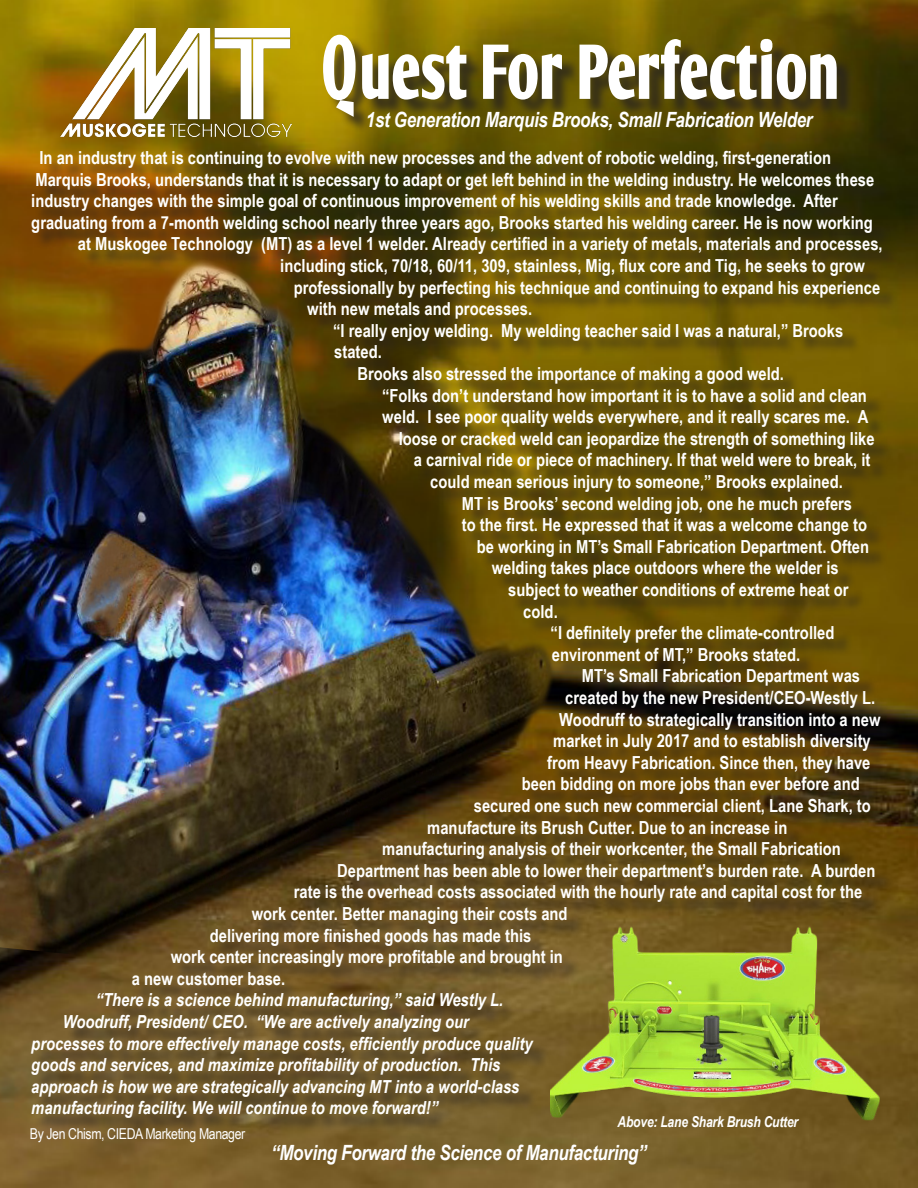
<style>
.page{position:relative;width:918px;height:1188px;background:#fff}
.page>*{position:absolute;margin:0;border:0;box-sizing:border-box;transform-origin:0 0}
.t1{font:700 76.05px "Arm Wrestler";color:#fff;scale:.71 1}
.t2{font:italic 700 21px "Arial Narrow";letter-spacing:-.015em;color:#fff}
.t3{font:700 18px/21.6px "Arial Narrow";color:#fff}
.t4{font:italic 700 18px/21.6px "Arial Narrow";color:#fff}
.PCI_News_Text{font:15px "Arial Narrow";letter-spacing:-.025em;color:#fff}
.t5{font:italic 700 15px "Arial Narrow";letter-spacing:-.015em;color:#fff}
.s1{font-size:88.2px}
</style>
<div class="page">
<img style="left:0;top:0;width:918px;height:1187px">
<div style="left:325px;top:37px;width:530px;height:97px;background:#231f20;opacity:.75"></div>
<div style="left:34px;top:154px;width:866px;height:982px;background:#231f20;opacity:.75"></div>
<img style="left:60px;top:28px;width:231px;height:108px">
<img style="left:551px;top:904px;width:330px;height:223px">
<img style="left:0;top:235px;width:608px;height:731px">
<p class="t1" style="left:323px;top:27px;width:735px"><span class="s1">Q</span>uest For Perfection</p>
<p class="t3" style="left:40px;top:146px;width:793px">In an industry that is continuing to evolve with new processes and the advent of robotic welding, first-generation</p>
<p class="t3" style="left:35px;top:168px;width:840px">Marquis Brooks, understands that it is necessary to adapt or get left behind in the welding industry. He welcomes these</p>
<p class="t3" style="left:31px;top:189px;width:808px">industry changes with the simple goal of continuous improvement of his welding skills and trade knowledge. After</p>
<p class="t3" style="left:31px;top:211px;width:843px">graduating from a 7-month welding school nearly three years ago, Brooks started his welding career. He is now working</p>
<p class="t3" style="left:78px;top:232px;width:806px">at Muskogee Technology (MT) as a level 1 welder. Already certified in a variety of metals, materials and processes,</p>
<p class="t3" style="left:280px;top:254px;width:586px">including stick, 70/18, 60/11, 309, stainless, Mig, flux core and Tig, he seeks to grow</p>
<p class="t3" style="left:294px;top:276px;width:588px">professionally by perfecting his technique and continuing to expand his experience</p>
<p class="t3" style="left:307px;top:297px;width:226px">with new metals and processes.</p>
<p class="t3" style="left:333px;top:319px;width:512px">“I really enjoy welding. My welding teacher said I was a natural,” Brooks</p>
<p class="t3" style="left:334px;top:340px;width:49px">stated.</p>
<p class="t3" style="left:358px;top:362px;width:428px">Brooks also stressed the importance of making a good weld.</p>
<p class="t3" style="left:382px;top:384px;width:486px">“Folks don’t understand how important it is to have a solid and clean</p>
<p class="t3" style="left:382px;top:405px;width:488px">weld. I see poor quality welds everywhere, and it really scares me. A</p>
<p class="t3" style="left:399px;top:427px;width:477px">loose or cracked weld can jeopardize the strength of something like</p>
<p class="t3" style="left:414px;top:448px;width:458px">a carnival ride or piece of machinery. If that weld were to break, it</p>
<p class="t3" style="left:430px;top:470px;width:414px">could mean serious injury to someone,” Brooks explained.</p>
<p class="t3" style="left:462px;top:492px;width:392px">MT is Brooks’ second welding job, one he much prefers</p>
<p class="t3" style="left:462px;top:513px;width:407px">to the first. He expressed that it was a welcome change to</p>
<p class="t3" style="left:477px;top:535px;width:394px">be working in MT’s Small Fabrication Department. Often</p>
<p class="t3" style="left:492px;top:556px;width:349px">welding takes place outdoors where the welder is</p>
<p class="t3" style="left:523px;top:578px;width:327px;text-indent:-15px">subject to weather conditions of extreme heat or cold.</p>
<p class="t3" style="left:551px;top:621px;width:285px">“I definitely prefer the climate-controlled</p>
<p class="t3" style="left:552px;top:643px;width:250px">environment of MT,” Brooks stated.</p>
<p class="t3" style="left:582px;top:664px;width:280px">MT’s Small Fabrication Department was</p>
<p class="t3" style="left:565px;top:686px;width:311px">created by the new President/CEO-Westly L.</p>
<p class="t3" style="left:559px;top:708px;width:323px">Woodruff to strategically transition into a new</p>
<p class="t3" style="left:553px;top:729px;width:319px">market in July 2017 and to establish diversity</p>
<p class="t3" style="left:547px;top:751px;width:325px">from Heavy Fabrication. Since then, they have</p>
<p class="t3" style="left:522px;top:772px;width:339px">been bidding on more jobs than ever before and</p>
<p class="t3" style="left:474px;top:794px;width:399px">secured one such new commercial client, Lane Shark, to</p>
<p class="t3" style="left:427px;top:816px;width:362px">manufacture its Brush Cutter. Due to an increase in</p>
<p class="t3" style="left:382px;top:837px;width:460px">manufacturing analysis of their workcenter, the Small Fabrication</p>
<p class="t3" style="left:337px;top:859px;width:540px">Department has been able to lower their department’s burden rate. A burden</p>
<p class="t3" style="left:294px;top:880px;width:570px">rate is the overhead costs associated with the hourly rate and capital cost for the</p>
<p class="t3" style="left:252px;top:902px;width:317px">work center. Better managing their costs and</p>
<p class="t3" style="left:210px;top:924px;width:323px">delivering more finished goods has made this</p>
<p class="t3" style="left:171px;top:945px;width:394px">work center increasingly more profitable and brought in</p>
<p class="t3" style="left:132px;top:967px;width:155px">a new customer base.</p>
<p class="t4" style="left:96px;top:988px;width:409px">“There is a science behind manufacturing,” said Westly L.</p>
<p class="t4" style="left:63px;top:1010px;width:408px">Woodruff, President/ CEO. “We are actively analyzing our</p>
<p class="t4" style="left:31px;top:1032px;width:503px">processes to more effectively manage costs, efficiently produce quality goods and services, and maximize profitability of production. This</p>
<p class="t4" style="left:31px;top:1075px;width:490px">approach is how we are strategically advancing MT into a world-class</p>
<p class="t4" style="left:31px;top:1096px;width:408px">manufacturing facility. We will continue to move forward!”</p>
<p class="t2" style="left:271px;top:1137px;width:377px">“Moving Forward the Science of Manufacturing”</p>
<p class="t2" style="left:366px;top:104px;width:448px">1st Generation Marquis Brooks, Small Fabrication Welder</p>
<p class="t5" style="left:618px;top:1110px;width:182px">Above: Lane Shark Brush Cutter</p>
<p class="PCI_News_Text" style="left:30px;top:1123px;width:217px">By Jen Chism, CIEDA Marketing Manager</p>
</div>
